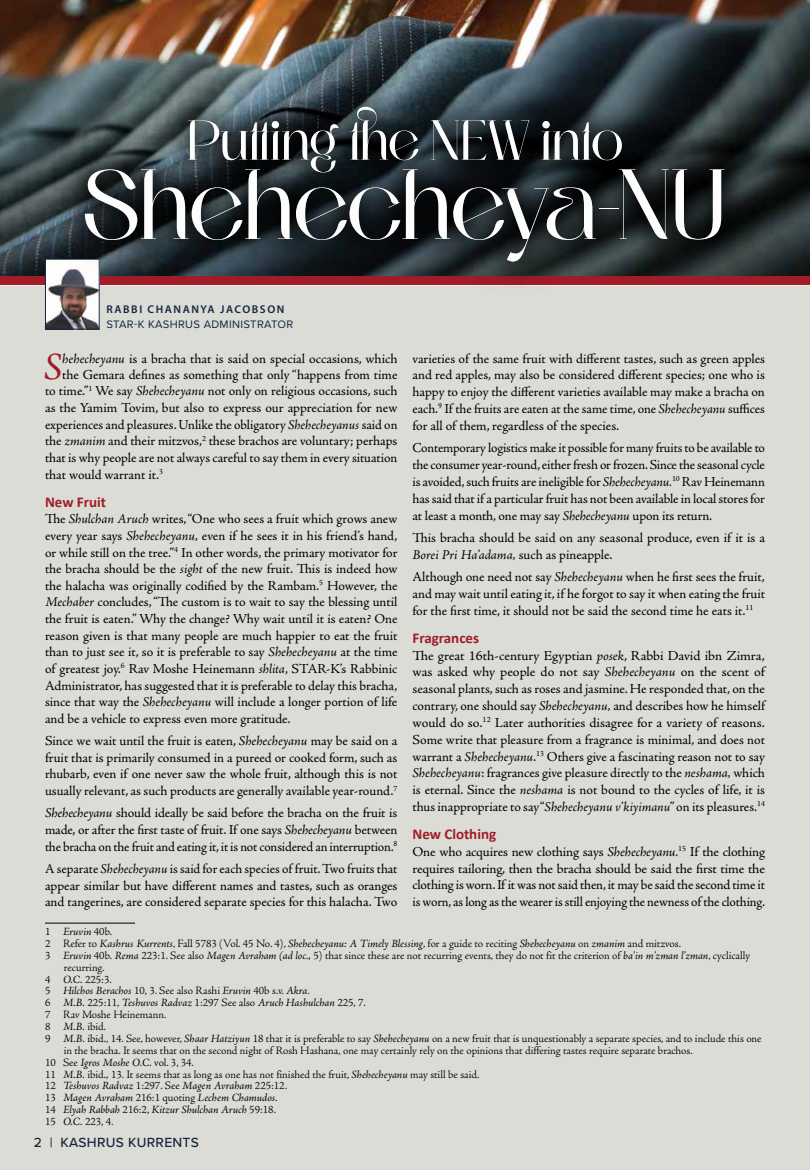
<style>
.page{position:relative;width:810px;height:1170px;background:#dbdcd6}
.page>*{position:absolute;margin:0;border:0;box-sizing:border-box;transform-origin:0 0}
.t1{font:92.88px "Aroma Beauty";color:#fff}
.t2{font:52.5px "Aroma Beauty";color:#fff}
.t3{font:italic 39px "Adobe Jenson Pro";color:#a01d27}
.t4{font:700 15px "Calibri";color:#a01d27}
.t5{font:13.75px/16.8px "Adobe Jenson Pro";letter-spacing:-.005em;color:#000;text-align:justify}
.t6{font:500 13.75px "Proxima Nova";letter-spacing:.02em;color:#16253d}
.t7{font:300 11.25px "Adobe Jenson Pro";color:#000}
.t8{font:italic 11.25px "Adobe Jenson Pro";letter-spacing:-.005em;color:#000}
.t9{font:11.25px "Proxima Nova";letter-spacing:.03em;color:#16253d}
.t10{font:600 11.25px "Myriad Pro";letter-spacing:.14em;color:#16253d}
.s1{font-style:italic}
.s2{font-weight:300;font-style:normal}
.s3{font-weight:400;font-style:italic}
</style>
<div class="page">
<img style="left:0;top:0;width:810px;height:277px">
<div style="left:0;top:277px;width:810px;height:8px;background:#a01d27"></div>
<hr style="left:45px;top:923px;width:90px;height:1px;background:#000">
<img style="left:47px;top:261px;width:51px;height:67px">
<div style="left:45px;top:259px;width:55px;height:71px;border:1px solid #16253d"></div>
<svg style="left:50px;top:72px;width:709px;height:224px"></svg>
<svg style="left:65px;top:87px;width:677px;height:194px;background:#252a2e"></svg>
<h2 class="t2" style="left:187px;top:98px;width:437px">Putting the NEW into</h2>
<h1 class="t1" style="left:84px;top:130px;width:644px">Shehecheya-NU</h1>
<h2 class="t2" style="left:249px;top:98px;width:22px">t</h2>
<p class="t10" style="left:106px;top:302px;width:180px">RABBI CHANANYA JACOBSON</p>
<p class="t9" style="left:106px;top:316px;width:189px">STAR-K KASHRUS ADMINISTRATOR</p>
<h3 class="t3" style="left:44px;top:345px;width:20px">S</h3>
<p class="t5" style="left:62px;top:350px;width:337px"><span class="s1">hehecheyanu</span> is a bracha that is said on special occasions, which</p>
<p class="t5" style="left:412px;top:350px;width:354px">varieties of the same fruit with different tastes, such as green apples and red apples, may also be considered different species; one who is happy to enjoy the different varieties available may make a bracha on each.<sup>9</sup> If the fruits are eaten at the same time, one <span class="s1">Shehecheyanu</span> suffices for all of them, regardless of the species.</p>
<p class="t5" style="left:412px;top:440px;width:354px">Contemporary logistics make it possible for many fruits to be available to the consumer year-round, either fresh or frozen. Since the seasonal cycle is avoided, such fruits are ineligible for <span class="s1">Shehecheyanu.</span><sup>10</sup> Rav Heinemann has said that if a particular fruit has not been available in local stores for at least a month, one may say <span class="s1">Shehecheyanu</span> upon its return.</p>
<p class="t5" style="left:412px;top:530px;width:354px">This bracha should be said on any seasonal produce, even if it is a<br><span class="s1">Borei Pri Ha’adama,</span> such as pineapple.</p>
<p class="t5" style="left:412px;top:569px;width:354px">Although one need not say <span class="s1">Shehecheyanu</span> when he first sees the fruit, and may wait until eating it, if he forgot to say it when eating the fruit for the first time, it should not be said the second time he eats it.<sup>11</sup></p>
<p class="t4" style="left:412px;top:627px;width:68px">Fragrances</p>
<p class="t5" style="left:412px;top:647px;width:354px">The great 16th-century Egyptian <span class="s1">posek</span>, Rabbi David ibn Zimra, was asked why people do not say <span class="s1">Shehecheyanu</span> on the scent of seasonal plants, such as roses and jasmine. He responded that, on the contrary, one should say <span class="s1">Shehecheyanu,</span> and describes how he himself would do so.<sup>12</sup> Later authorities disagree for a variety of reasons.<br>Some write that pleasure from a fragrance is minimal, and does not warrant a <span class="s1">Shehecheyanu</span>.<sup>13</sup> Others give a fascinating reason not to say <span class="s1">Shehecheyanu</span>: fragrances give pleasure directly to the <span class="s1">neshama,</span> which is eternal. Since the <span class="s1">neshama</span> is not bound to the cycles of life, it is thus inappropriate to say “<span class="s1">Shehecheyanu v’kiyimanu</span>” on its pleasures.<sup>14</sup></p>
<p class="t4" style="left:412px;top:823px;width:85px">New Clothing</p>
<p class="t5" style="left:412px;top:843px;width:354px">One who acquires new clothing says <span class="s1">Shehecheyanu.</span><sup>15</sup> If the clothing requires tailoring, then the bracha should be said the first time the clothing is worn. If it was not said then, it may be said the second time it is worn, as long as the wearer is still enjoying the newness of the clothing.</p>
<p class="t5" style="left:62px;top:366px;width:337px">the Gemara defines as something that only “happens from time</p>
<p class="t5" style="left:45px;top:383px;width:354px">to time.”<sup>1</sup> We say <span class="s1">Shehecheyanu</span> not only on religious occasions, such</p>
<p class="t5" style="left:45px;top:400px;width:354px">as the Yamim Tovim, but also to express our appreciation for new</p>
<p class="t5" style="left:45px;top:416px;width:354px">experiences and pleasures. Unlike the obligatory <span class="s1">Shehecheyanus</span> said on</p>
<p class="t5" style="left:45px;top:433px;width:354px">the <span class="s1">zmanim</span> and their mitzvos,<sup>2</sup> these brachos are voluntary; perhaps</p>
<p class="t5" style="left:45px;top:450px;width:354px">that is why people are not always careful to say them in every situation</p>
<p class="t5" style="left:45px;top:466px;width:120px">that would warrant it.<sup>3</sup></p>
<p class="t4" style="left:45px;top:491px;width:63px">New Fruit</p>
<p class="t5" style="left:45px;top:511px;width:354px">The <span class="s1">Shulchan Aruch</span> writes, “One who sees a fruit which grows anew every year says <span class="s1">Shehecheyanu,</span> even if he sees it in his friend’s hand, or while still on the tree.”<sup>4</sup> In other words, the primary motivator for the bracha should be the <span class="s1">sight</span> of the new fruit. This is indeed how the halacha was originally codified by the Rambam.<sup>5</sup> However, the <span class="s1">Mechaber</span> concludes, “The custom is to wait to say the blessing until the fruit is eaten.” Why the change? Why wait until it is eaten? One reason given is that many people are much happier to eat the fruit than to just see it, so it is preferable to say <span class="s1">Shehecheyanu</span> at the time of greatest joy.<sup>6</sup> Rav Moshe Heinemann <span class="s1">shlita</span>, STAR-K’s Rabbinic Administrator, has suggested that it is preferable to delay this bracha, since that way the <span class="s1">Shehecheyanu</span> will include a longer portion of life and be a vehicle to express even more gratitude.</p>
<p class="t5" style="left:45px;top:733px;width:354px">Since we wait until the fruit is eaten, <span class="s1">Shehecheyanu</span> may be said on a fruit that is primarily consumed in a pureed or cooked form, such as rhubarb, even if one never saw the whole fruit, although this is not usually relevant, as such products are generally available year-round.<sup>7</sup></p>
<p class="t5" style="left:45px;top:805px;width:354px"><span class="s1">Shehecheyanu</span> should ideally be said before the bracha on the fruit is made, or after the first taste of fruit. If one says <span class="s1">Shehecheyanu</span> between the bracha on the fruit and eating it, it is not considered an interruption.<sup>8</sup></p>
<p class="t5" style="left:45px;top:861px;width:354px">A separate <span class="s1">Shehecheyanu</span> is said for each species of fruit. Two fruits that appear similar but have different names and tastes, such as oranges and tangerines, are considered separate species for this halacha. Two</p>
<p class="t8" style="left:45px;top:925px;width:69px"><span class="s2">1</span> Eruvin <span class="s2">40b.</span></p>
<p class="t7" style="left:45px;top:937px;width:638px">2 Refer to <span class="s3">Kashrus Kurrents</span>, Fall 5783 (Vol. 45 No. 4), <span class="s3">Shehecheyanu: A Timely Blessing</span>, for a guide to reciting <span class="s3">Shehecheyanu</span> on <span class="s3">zmanim</span> and mitzvos.</p>
<p class="t7" style="left:45px;top:949px;width:707px">3 <span class="s3">Eruvin</span> 40b. <span class="s3">Rema</span> 223:1. See also <span class="s3">Magen Avraham (ad loc.,</span> 5) that since these are not recurring events, they do not fit the criterion of <span class="s3">ba’in m’zman l’zman</span>, cyclically</p>
<p class="t7" style="left:64px;top:961px;width:42px">recurring.</p>
<p class="t7" style="left:45px;top:973px;width:68px">4 <span class="s3">O.C.</span> 225:3.</p>
<p class="t7" style="left:45px;top:985px;width:266px">5 <span class="s3">Hilchos Berachos</span> 10, 3. See also Rashi <span class="s3">Eruvin</span> 40b s.v. <span class="s3">Akra</span>.</p>
<p class="t8" style="left:45px;top:996px;width:322px"><span class="s2">6</span> M.B. <span class="s2">225:11,</span> Teshuvos Radvaz <span class="s2">1:297 See also</span> Aruch Hashulchan <span class="s2">225, 7.</span></p>
<p class="t7" style="left:45px;top:1008px;width:123px">7 Rav Moshe Heinemann.</p>
<p class="t7" style="left:45px;top:1020px;width:63px">8 <span class="s3">M.B.</span> ibid<span class="s3">.</span></p>
<p class="t7" style="left:45px;top:1032px;width:718px">9 <span class="s3">M.B.</span> ibid<span class="s3">.</span>, 14. See, however, <span class="s3">Shaar Hatziyun</span> 18 that it is preferable to say <span class="s3">Shehecheyanu</span> on a new fruit that is unquestionably a separate species, and to include this one</p>
<p class="t7" style="left:64px;top:1044px;width:631px">in the bracha. It seems that on the second night of Rosh Hashana, one may certainly rely on the opinions that differing tastes require separate brachos.</p>
<p class="t7" style="left:45px;top:1056px;width:150px">10 See <span class="s3">Igros Moshe O.C.</span> vol. 3, 34.</p>
<p class="t7" style="left:45px;top:1068px;width:436px">11 <span class="s3">M.B.</span> ibid<span class="s3">.,</span> 13. It seems that as long as one has not finished the fruit, <span class="s3">Shehecheyanu</span> may still be said.</p>
<p class="t8" style="left:45px;top:1080px;width:244px"><span class="s2">12</span> Teshuvos Radvaz <span class="s2">1:297. See</span> Magen Avraham <span class="s2">225:12.</span></p>
<p class="t8" style="left:45px;top:1091px;width:234px"><span class="s2">13</span> Magen Avraham <span class="s2">216:1 quoting</span> Lechem Chamudos<span class="s2">.</span></p>
<p class="t8" style="left:45px;top:1103px;width:233px"><span class="s2">14</span> Elyah Rabbah <span class="s2">216:2,</span> Kitzur Shulchan Aruch <span class="s2">59:18.</span></p>
<p class="t7" style="left:45px;top:1115px;width:70px">15 <span class="s3">O.C.</span> 223, 4.</p>
<p class="t6" style="left:34px;top:1132px;width:167px">2 | KASHRUS KURRENTS</p>
</div>
